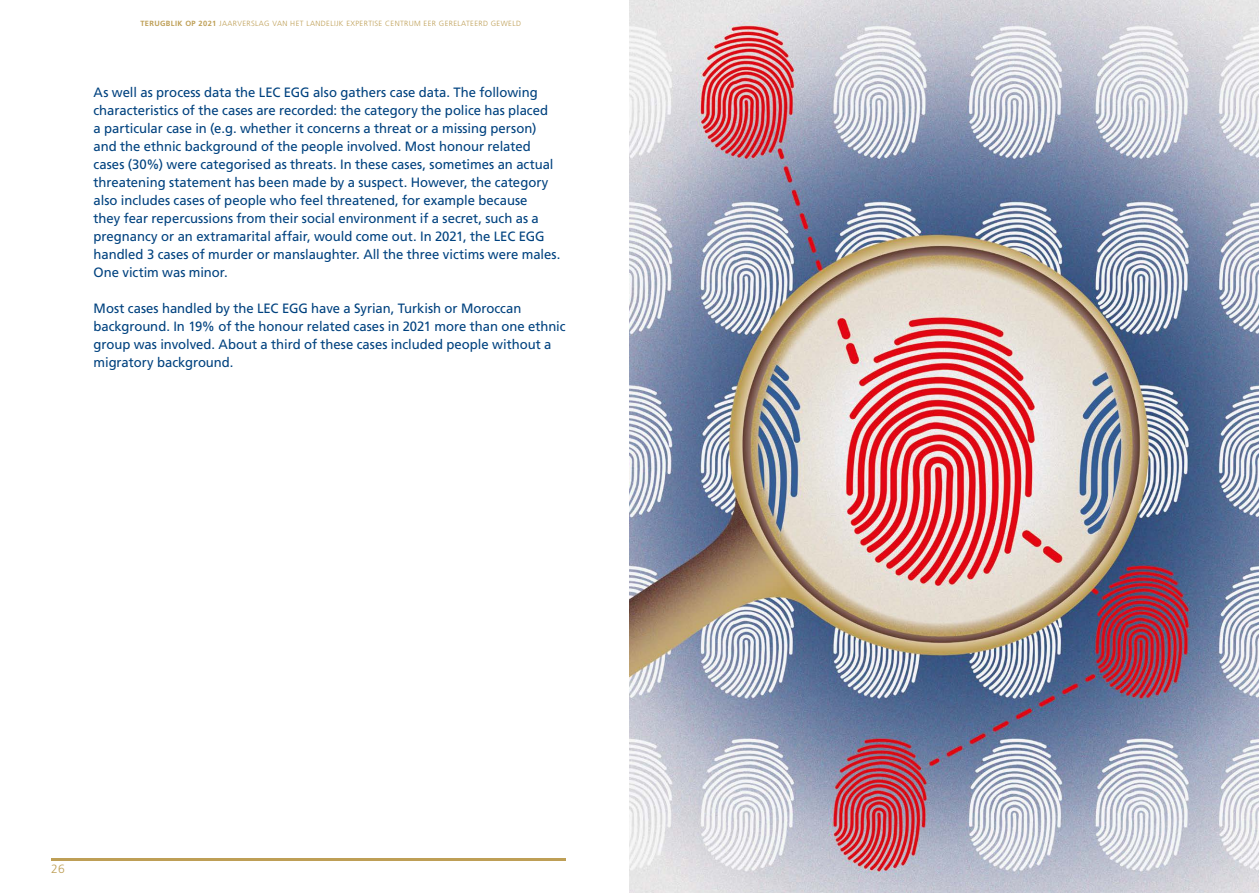
<style>
.page{position:relative;width:1259px;height:893px;background:#fff}
.page>*{position:absolute;margin:0;border:0;box-sizing:border-box;transform-origin:0 0}
.t1{font:13.5px/18px "Frutiger";letter-spacing:-.005em;color:#00427f}
.t2{font:300 12px "Frutiger";color:#be9f56}
.t3{font:300 7.5px "Frutiger";letter-spacing:.05em;color:#be9f56}
.s1{font-weight:700}
</style>
<div class="page">
<hr style="left:51px;top:858px;width:515px;height:2px;background:#be9f56">
<img style="left:629px;top:0;width:630px;height:893px">
<p class="t3" style="left:140px;top:19px;width:382px"><span class="s1">TERUGBLIK OP 2021</span> JAARVERSLAG VAN HET LANDELIJK EXPERTISE CENTRUM EER GERELATEERD GEWELD</p>
<p class="t1" style="left:94px;top:83px;width:468px">As well as process data the LEC EGG also gathers case data. The following characteristics of the cases are recorded: the category the police has placed<br>a particular case in (e.g. whether it concerns a threat or a missing person) and the ethnic background of the people involved. Most honour related cases (30%) were categorised as threats. In these cases, sometimes an actual threatening statement has been made by a suspect. However, the category also includes cases of people who feel threatened, for example because<br>they fear repercussions from their social environment if a secret, such as a pregnancy or an extramarital affair, would come out. In 2021, the LEC EGG handled 3 cases of murder or manslaughter. All the three victims were males.<br>One victim was minor.</p>
<p class="t1" style="left:94px;top:299px;width:473px">Most cases handled by the LEC EGG have a Syrian, Turkish or Moroccan background. In 19% of the honour related cases in 2021 more than one ethnic group was involved. About a third of these cases included people without a migratory background.</p>
<p class="t2" style="left:51px;top:862px;width:15px">26</p>
</div>
